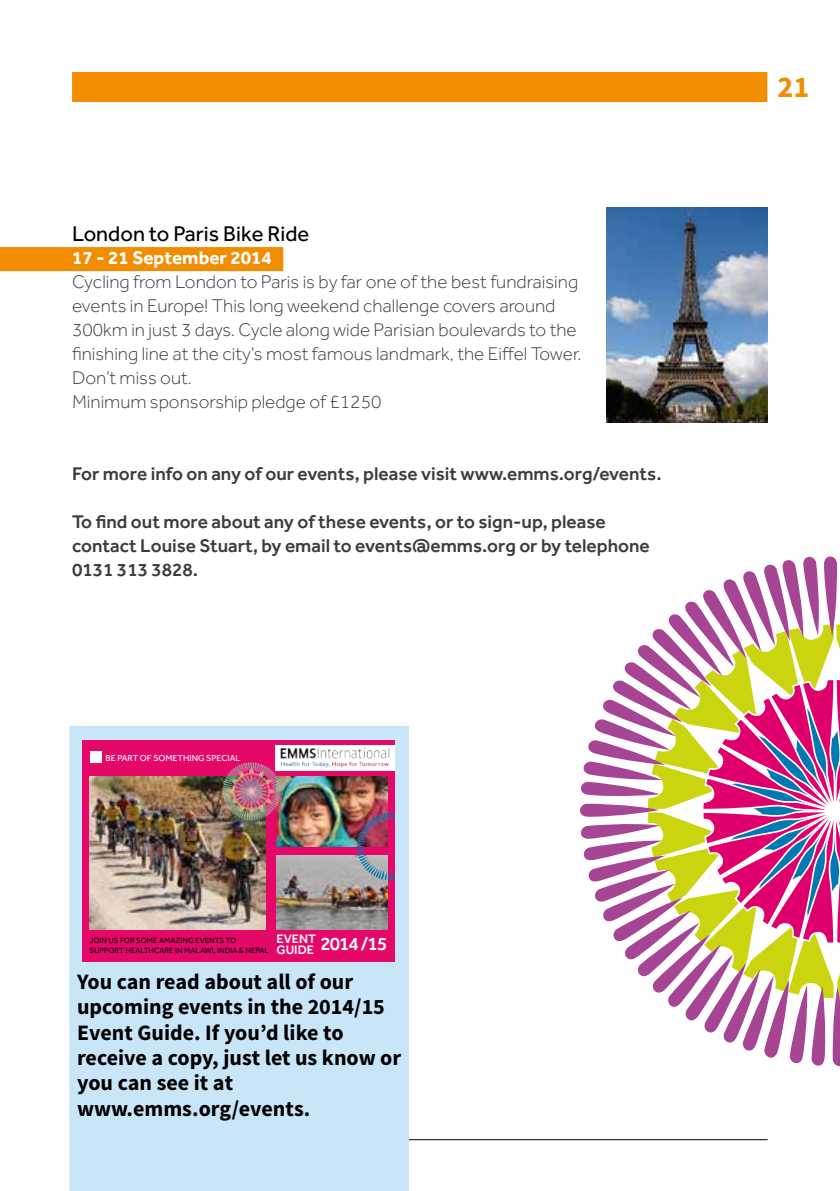
<style>
.page{position:relative;width:840px;height:1191px;background:#fff}
.page>*{position:absolute;margin:0;border:0;box-sizing:border-box;transform-origin:0 0}
.t1{font:700 30px "Source Sans Pro";color:#f28c00}
.t2{font:700 22px/25.2px "Source Sans Pro";color:#000}
.t3{font:22px "Effra";color:#000}
.t4{font:300 19px/24px "Effra";color:#3c3c3b}
.t5{font:500 19px/24px "Effra";color:#3c3c3b}
.t6{font:700 19px "Effra";color:#fff}
.t7{font:500 19px "Effra";letter-spacing:-.05em;color:#fff}
.t8{font:500 12.6px "Effra";color:#fff}
.t9{font:9px "Effra";color:#fff}
.t10{font:8px/9.6px "Effra";color:#000}
</style>
<div class="page">
<div style="left:72px;top:72px;width:694px;height:30px;background:#f28c00"></div>
<hr style="left:72px;top:1139px;width:695px;height:1px;background:#000">
<div style="left:69px;top:726px;width:340px;height:465px;background:#c9e6f9"></div>
<div style="left:0;top:247px;width:283px;height:24px;background:#f28c00"></div>
<img style="left:606px;top:207px;width:161px;height:215px">
<svg style="left:580px;top:556px;width:259px;height:510px"></svg>
<div style="left:82px;top:739px;width:312px;height:222px;background:#e60868"></div>
<div style="left:89px;top:751px;width:12px;height:12px;background:#fff"></div>
<img style="left:89px;top:776px;width:176px;height:153px">
<div style="left:275px;top:745px;width:119px;height:25px;background:#fff"></div>
<img style="left:289px;top:748px;width:101px;height:19px">
<img style="left:276px;top:855px;width:111px;height:74px">
<img style="left:276px;top:776px;width:111px;height:70px">
<img style="left:213px;top:739px;width:76px;height:89px">
<svg style="left:356px;top:812px;width:39px;height:68px"></svg>
<p class="t3" style="left:72px;top:221px;width:239px">London to Paris Bike Ride</p>
<p class="t6" style="left:72px;top:246px;width:201px">17 - 21 September 2014</p>
<p class="t4" style="left:72px;top:270px;width:510px">Cycling from London to Paris is by far one of the best fundraising events in Europe! This long weekend challenge covers around 300km in just 3 days. Cycle along wide Parisian boulevards to the finishing line at the city’s most famous landmark, the Eiffel Tower.<br>Don’t miss out.<br>Minimum sponsorship pledge of £1250</p>
<p class="t5" style="left:72px;top:461px;width:590px">For more info on any of our events, please visit www.emms.org/events.</p>
<p class="t5" style="left:72px;top:509px;width:579px">To find out more about any of these events, or to sign-up, please contact Louise Stuart, by email to events@emms.org or by telephone<br>0131 313 3828.</p>
<p class="t9" style="left:105px;top:752px;width:136px">BE PART OF SOMETHING SPECIAL</p>
<p class="t10" style="left:89px;top:935px;width:181px">JOIN US FOR SOME AMAZING EVENTS TO<br>SUPPORT HEALTHCARE IN MALAWI, INDIA &amp; NEPAL</p>
<p class="t8" style="left:276px;top:931px;width:41px">EVENT</p>
<p class="t7" style="left:276px;top:932px;width:112px"><sub>GUIDE</sub> 2014 /15</p>
<p class="t2" style="left:77px;top:970px;width:325px">You can read about all of our upcoming events in the 2014/15<br>Event Guide. If you’d like to receive a copy, just let us know or you can see it at www.emms.org/events.</p>
<h1 class="t1" style="left:777px;top:68px;width:33px">21</h1>
</div>
